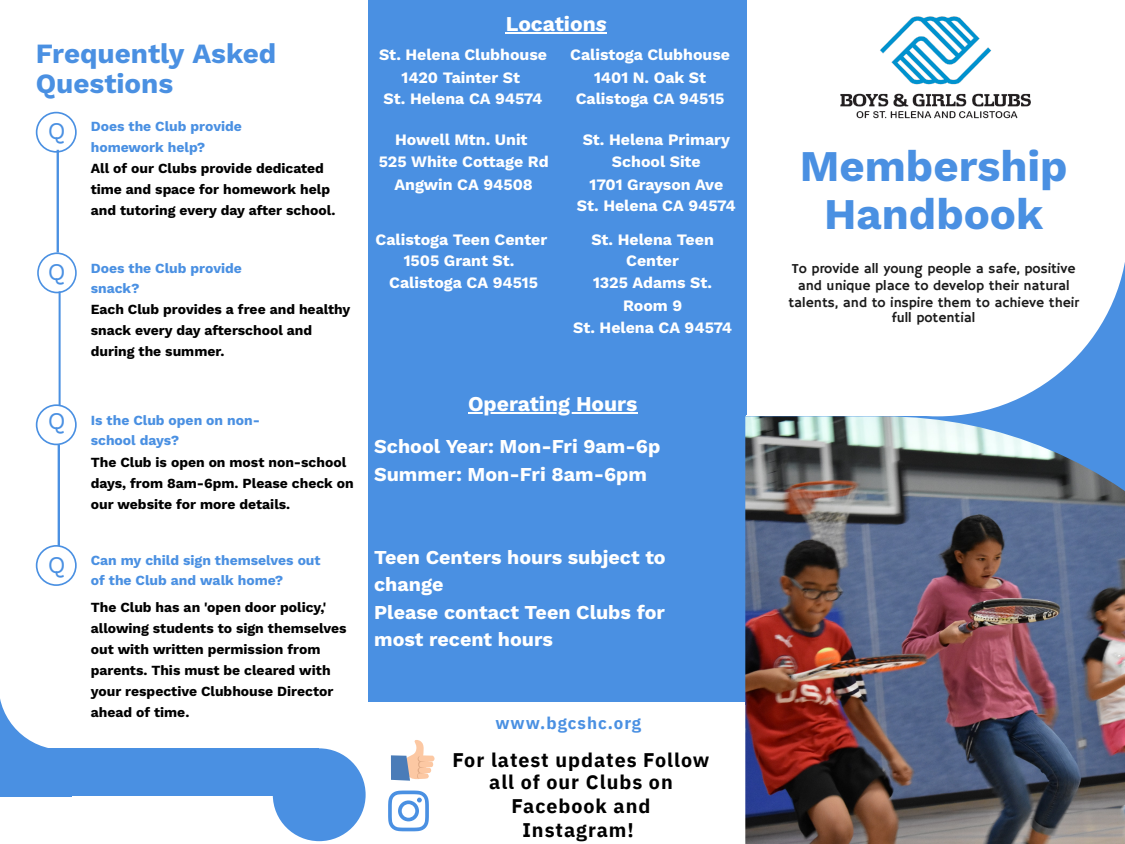
<style>
.page{position:relative;width:1125px;height:844px;background:#fff}
.page>*{position:absolute;margin:0;border:0;box-sizing:border-box;transform-origin:0 0}
.t1{font:700 43.75px/47.8px "Work Sans";color:#4a90e2;text-align:center}
.t2{font:700 27.81px/29.5px "Work Sans";color:#4a90e2}
.t3{font:23.88px "Work Sans";color:#4a90e2}
.t4{font:700 21.12px "Work Sans";color:#fff}
.t5{font:700 19.69px/27.2px "Work Sans";color:#fff}
.t6{font:700 19.69px/23.4px "IBM Plex Sans";letter-spacing:.05em;color:#000;text-align:center}
.t7{font:700 16.88px "IBM Plex Sans";letter-spacing:.06em;color:#4a90e2}
.t8{font:700 15.88px/22.5px "Work Sans";color:#fff;text-align:center}
.t9{font:700 13.94px/21.1px "Work Sans";color:#000}
.t10{font:700 13.94px/19.7px "Work Sans";color:#4a90e2}
.t11{font:13.94px/16.9px "Hammersmith One";color:#1b1b1b;text-align:center}
.s1{font-style:italic}
</style>
<div class="page">
<div style="left:368px;top:463px;width:384px;height:242px;background:#4a90e2"></div>
<div style="left:368px;top:238px;width:382px;height:242px;background:#4a90e2"></div>
<svg style="left:950px;top:262px;width:175px;height:154px"></svg>
<div style="left:746px;top:205px;width:190px;height:211px;background:#fff"></div>
<img style="left:745px;top:416px;width:380px;height:428px">
<div style="left:368px;top:0;width:379px;height:243px;background:#4a90e2"></div>
<hr style="left:506px;top:32px;width:90px;height:2px;background:#fff">
<svg style="left:596px;top:32px;width:11px;height:2px"></svg>
<div style="left:366px;top:702px;width:379px;height:138px;background:#fff"></div>
<svg style="left:0;top:699px;width:48px;height:49px"></svg>
<div style="left:0;top:748px;width:319px;height:48px;background:#4a90e2"></div>
<div style="left:273px;top:748px;width:93px;height:93px;background:#4a90e2;border-radius:50%"></div>
<hr style="left:58px;top:445px;width:2px;height:101px;background:#4a90e2">
<svg style="left:36px;top:545px;width:41px;height:41px"></svg>
<svg style="left:36px;top:112px;width:41px;height:41px"></svg>
<svg style="left:37px;top:252px;width:40px;height:41px"></svg>
<svg style="left:36px;top:404px;width:41px;height:41px"></svg>
<hr style="left:57px;top:150px;width:2px;height:102px;background:#4a90e2">
<img style="left:841px;top:16px;width:190px;height:103px">
<hr style="left:59px;top:291px;width:2px;height:114px;background:#4a90e2">
<hr style="left:468px;top:412px;width:169px;height:1px;background:#fff">
<svg style="left:391px;top:740px;width:44px;height:40px"></svg>
<svg style="left:388px;top:790px;width:41px;height:41px"></svg>
<p class="t2" style="left:36px;top:39px;width:242px">Frequently Asked<br>Questions</p>
<p class="t3" style="left:48px;top:117px;width:19px">Q</p>
<p class="t10" style="left:91px;top:115px;width:153px;line-height:21.1px">Does the Club provide homework help?</p>
<p class="t9" style="left:91px;top:158px;width:246px">All of our Clubs provide dedicated time and space for homework help and tutoring every day after school.</p>
<p class="t3" style="left:48px;top:258px;width:19px">Q</p>
<p class="t10" style="left:91px;top:258px;width:153px">Does the Club provide snack?</p>
<p class="t9" style="left:91px;top:298px;width:261px">Each Club provides a free and healthy snack every day afterschool and</p>
<p class="t9" style="left:91px;top:340px;width:135px">during the summer.</p>
<p class="t3" style="left:48px;top:407px;width:19px">Q</p>
<p class="t10" style="left:91px;top:410px;width:171px">Is the Club open on non&shy;school days?</p>
<p class="t9" style="left:91px;top:452px;width:257px">The Club is open on most non-school</p>
<p class="t9" style="left:91px;top:473px;width:265px">days, from 8am-6pm. Please check on our website for more details.</p>
<p class="t3" style="left:48px;top:550px;width:19px">Q</p>
<p class="t10" style="left:91px;top:551px;width:231px">Can my child sign themselves out of the Club and walk home?</p>
<p class="t9" style="left:91px;top:596px;width:257px">The Club has an 'open door policy,' allowing students to sign themselves</p>
<p class="t9" style="left:91px;top:639px;width:231px">out with written permission from</p>
<p class="t9" style="left:91px;top:660px;width:244px">parents. This must be cleared with your respective Clubhouse Director</p>
<p class="t9" style="left:91px;top:702px;width:100px">ahead of time.</p>
<p class="t4" style="left:506px;top:11px;width:103px">Location<span class="s1">s</span></p>
<p class="t8" style="left:379px;top:44px;width:169px">St. Helena Clubhouse<br>1420 Tainter St</p>
<p class="t8" style="left:384px;top:87px;width:160px">St. Helena CA 94574</p>
<p class="t8" style="left:395px;top:128px;width:134px">Howell Mtn. Unit</p>
<p class="t8" style="left:379px;top:151px;width:171px">525 White Cottage Rd<br>Angwin CA 94508</p>
<p class="t8" style="left:376px;top:229px;width:173px;line-height:21.1px">Calistoga Teen Center<br>1505 Grant St.</p>
<p class="t8" style="left:389px;top:272px;width:150px">Calistoga CA 94515</p>
<p class="t8" style="left:570px;top:44px;width:161px">Calistoga Clubhouse<br>1401 N. Oak St</p>
<p class="t8" style="left:576px;top:87px;width:150px">Calistoga CA 94515</p>
<p class="t8" style="left:583px;top:128px;width:149px">St. Helena Primary<br>School Site<br>1701 Grayson Ave</p>
<p class="t8" style="left:577px;top:194px;width:160px">St. Helena CA 94574</p>
<p class="t8" style="left:591px;top:228px;width:124px">St. Helena Teen</p>
<p class="t8" style="left:593px;top:249px;width:121px">Center<br>1325 Adams St.<br>Room 9</p>
<p class="t8" style="left:573px;top:317px;width:160px">St. Helena CA 94574</p>
<p class="t4" style="left:468px;top:391px;width:171px">Operating Hours</p>
<p class="t5" style="left:374px;top:432px;width:288px;line-height:28.1px">School Year: Mon-Fri 9am-6p<br>Summer: Mon-Fri 8am-6pm</p>
<p class="t5" style="left:374px;top:544px;width:293px">Teen Centers hours subject to change<br>Please contact Teen Clubs for most recent hours</p>
<p class="t7" style="left:495px;top:711px;width:147px">www.bgcshc.org</p>
<p class="t6" style="left:452px;top:747px;width:259px">For latest updates Follow all of our Clubs on<br>Facebook and<br>Instagram!</p>
<p class="t1" style="left:800px;top:142px;width:269px">Membership<br>Handbook</p>
<p class="t11" style="left:788px;top:261px;width:292px">To provide all young people a safe, positive and unique place to develop their natural talents, and to inspire them to achieve their</p>
<p class="t11" style="left:892px;top:310px;width:85px">full potential</p>
</div>
